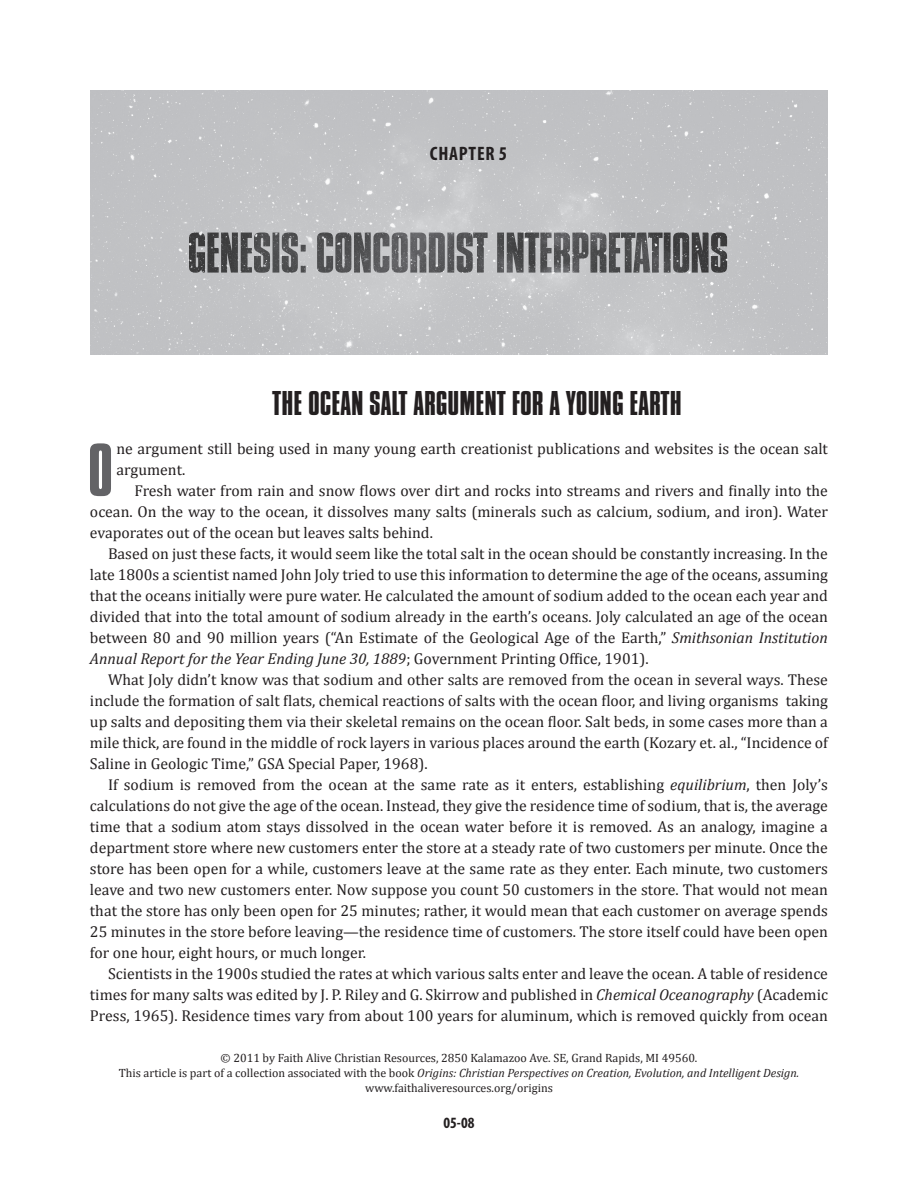
<style>
.page{position:relative;width:918px;height:1188px;background:#fff}
.page>*{position:absolute;margin:0;border:0;box-sizing:border-box;transform-origin:0 0}
.t1{font:78.75px "Compacta Plain";color:#636366}
.t2{font:36px "Compacta Plain";color:#231f20}
.t3{font:700 condensed 19.5px "Myriad Pro";letter-spacing:.04em;color:#231f20}
.t4{font:15.75px/21px "Cambria";color:#231f20;text-align:justify}
.t5{font:700 condensed 15.75px "Myriad Pro";color:#231f20}
.t6{font:12px/15px "Cambria";color:#231f20;text-align:center}
.s1{font-style:italic}
</style>
<div class="page">
<img style="left:90px;top:90px;width:738px;height:265px">
<img style="left:335px;top:232px;width:392px;height:41px">
<p class="t3" style="left:430px;top:141px;width:79px">CHAPTER 5</p>
<h2 class="t2" style="left:272px;top:384px;width:411px">THE OCEAN SALT ARGUMENT FOR A YOUNG EARTH</h2>
<h1 class="t1" style="left:88px;top:427px;width:23px">O</h1>
<p class="t4" style="left:117px;top:438px;width:713px">ne argument still being used in many young earth creationist publications and websites is the ocean salt argument.</p>
<p class="t4" style="left:90px;top:480px;width:739px;text-indent:45px">Fresh water from rain and snow flows over dirt and rocks into streams and rivers and finally into the ocean. On the way to the ocean, it dissolves many salts (minerals such as calcium, sodium, and iron). Water evaporates out of the ocean but leaves salts behind.</p>
<p class="t4" style="left:90px;top:543px;width:740px;text-indent:18px">Based on just these facts, it would seem like the total salt in the ocean should be constantly increasing. In the late 1800s a scientist named John Joly tried to use this information to determine the age of the oceans, assuming that the oceans initially were pure water. He calculated the amount of sodium added to the ocean each year and divided that into the total amount of sodium already in the earth’s oceans. Joly calculated an age of the ocean between 80 and 90 million years (“An Estimate of the Geological Age of the Earth,” <span class="s1">Smithsonian Institution Annual Report for the Year Ending June 30, 1889</span>; Government Printing Office, 1901).</p>
<p class="t4" style="left:90px;top:669px;width:739px;text-indent:18px">What Joly didn’t know was that sodium and other salts are removed from the ocean in several ways. These include the formation of salt flats, chemical reactions of salts with the ocean floor, and living organisms taking up salts and depositing them via their skeletal remains on the ocean floor. Salt beds, in some cases more than a mile thick, are found in the middle of rock layers in various places around the earth (Kozary et. al., “Incidence of Saline in Geologic Time,” GSA Special Paper, 1968).</p>
<p class="t4" style="left:90px;top:774px;width:740px;text-indent:18px">If sodium is removed from the ocean at the same rate as it enters, establishing <span class="s1">equilibrium</span>, then Joly’s calculations do not give the age of the ocean. Instead, they give the residence time of sodium, that is, the average time that a sodium atom stays dissolved in the ocean water before it is removed. As an analogy, imagine a department store where new customers enter the store at a steady rate of two customers per minute. Once the store has been open for a while, customers leave at the same rate as they enter. Each minute, two customers leave and two new customers enter. Now suppose you count 50 customers in the store. That would not mean that the store has only been open for 25 minutes; rather, it would mean that each customer on average spends 25 minutes in the store before leaving—the residence time of customers. The store itself could have been open for one hour, eight hours, or much longer.</p>
<p class="t4" style="left:90px;top:963px;width:740px;text-indent:18px">Scientists in the 1900s studied the rates at which various salts enter and leave the ocean. A table of residence times for many salts was edited by J. P. Riley and G. Skirrow and published in <span class="s1">Chemical Oceanography</span> (Academic Press, 1965). Residence times vary from about 100 years for aluminum, which is removed quickly from ocean</p>
<p class="t6" style="left:119px;top:1051px;width:682px">© 2011 by Faith Alive Christian Resources, 2850 Kalamazoo Ave. SE, Grand Rapids, MI 49560.<br>This article is part of a collection associated with the book <span class="s1">Origins: Christian Perspectives on Creation, Evolution, and Intelligent Design. </span>www.faithaliveresources.org/origins</p>
<p class="t5" style="left:444px;top:1113px;width:32px">05-08</p>
</div>
